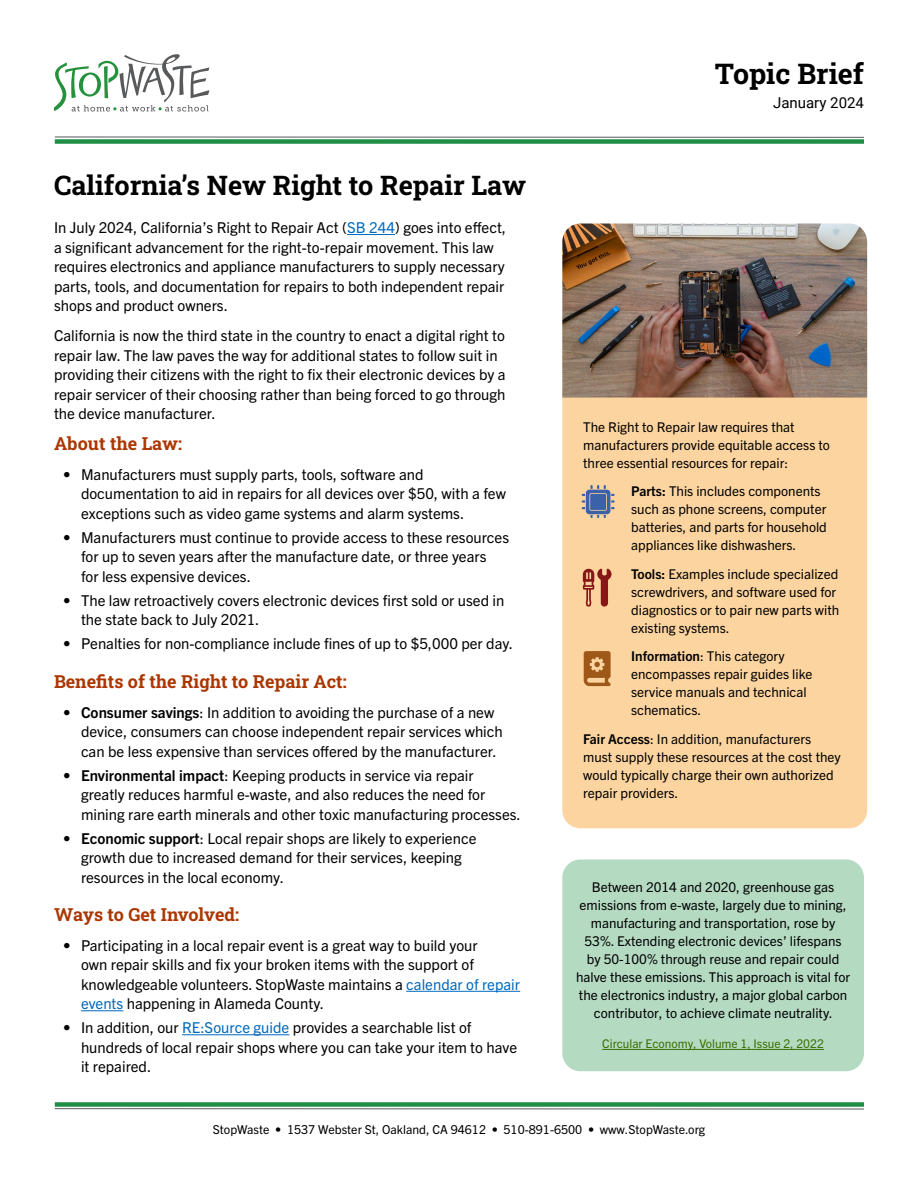
<style>
.page{position:relative;width:918px;height:1188px;background:#fff}
.page>*{position:absolute;margin:0;border:0;box-sizing:border-box;transform-origin:0 0}
.t1{font:700 28.5px "Roboto Slab";color:#000}
.t2{font:700 27px "Roboto Slab";color:#000}
.t3{font:700 18px "Roboto Slab";color:#ab3600}
.t4{font:15px/19.5px "Trade Gothic Next LT Pro";color:#000}
.t5{font:15px "Roboto";color:#000}
.t6{font:13.5px/18px "Trade Gothic Next LT Pro";color:#000}
.t7{font:12.3px "Trade Gothic Next LT Pro";color:#000}
.t8{font:12px "Trade Gothic Next LT Pro";color:#397000}
.s1{color:#0069bf}
.s2{font-weight:700}
</style>
<div class="page">
<div style="left:562px;top:302px;width:305px;height:526px;background:#fcd49f;border-radius:18px"></div>
<hr style="left:347px;top:234px;width:48px;height:1px;background:#0069bf">
<hr style="left:406px;top:991px;width:114px;height:1px;background:#0069bf">
<hr style="left:81px;top:1010px;width:42px;height:1px;background:#0069bf">
<hr style="left:182px;top:1034px;width:107px;height:1px;background:#0069bf">
<div style="left:55px;top:139px;width:809px;height:5px;background:#1f8f45"></div>
<hr style="left:55px;top:137px;width:809px;height:1px;background:#59595c">
<svg style="left:54px;top:54px;width:156px;height:58px"></svg>
<div style="left:55px;top:1102px;width:809px;height:5px;background:#1f8f45"></div>
<hr style="left:55px;top:1108px;width:809px;height:1px;background:#59595c">
<div style="left:562px;top:860px;width:302px;height:211px;background:#b5dac2;border-radius:18px"></div>
<hr style="left:602px;top:1049px;width:222px;height:1px;background:#397000">
<img style="left:562px;top:224px;width:305px;height:174px">
<svg style="left:582px;top:485px;width:33px;height:33px"></svg>
<svg style="left:583px;top:568px;width:29px;height:39px"></svg>
<svg style="left:584px;top:651px;width:27px;height:35px"></svg>
<h2 class="t2" style="left:54px;top:167px;width:474px">California’s New Right to Repair Law</h2>
<p class="t4" style="left:54px;top:217px;width:454px">In July 2024, California’s Right to Repair Act (<span class="s1">SB 244</span>) goes into effect, a significant advancement for the right-to-repair movement. This law requires electronics and appliance manufacturers to supply necessary parts, tools, and documentation for repairs to both independent repair shops and product owners.</p>
<p class="t4" style="left:54px;top:325px;width:453px">California is now the third state in the country to enact a digital right to repair law. The law paves the way for additional states to follow suit in providing their citizens with the right to fix their electronic devices by a repair servicer of their choosing rather than being forced to go through the device manufacturer.</p>
<p class="t3" style="left:54px;top:431px;width:130px">About the Law:</p>
<p class="t4" style="left:81px;top:464px;width:426px;text-indent:-18px">• Manufacturers must supply parts, tools, software and documentation to aid in repairs for all devices over $50, with a few exceptions such as video game systems and alarm systems.</p>
<p class="t4" style="left:81px;top:527px;width:430px;text-indent:-18px">• Manufacturers must continue to provide access to these resources for up to seven years after the manufacture date, or three years<br>for less expensive devices.</p>
<p class="t4" style="left:81px;top:590px;width:425px;text-indent:-18px">• The law retroactively covers electronic devices first sold or used in the state back to July 2021.</p>
<p class="t4" style="left:63px;top:633px;width:452px">• Penalties for non-compliance include fines of up to $5,000 per day.</p>
<p class="t3" style="left:54px;top:669px;width:294px">Benefits of the Right to Repair Act:</p>
<p class="t4" style="left:81px;top:701px;width:423px;text-indent:-18px">• <span class="s2">Consumer savings</span>: In addition to avoiding the purchase of a new device, consumers can choose independent repair services which can be less expensive than services offered by the manufacturer.</p>
<p class="t4" style="left:81px;top:764px;width:441px;text-indent:-18px">• <span class="s2">Environmental impact</span>: Keeping products in service via repair greatly reduces harmful e-waste, and also reduces the need for mining rare earth minerals and other toxic manufacturing processes.</p>
<p class="t4" style="left:81px;top:827px;width:397px;text-indent:-18px">• <span class="s2">Economic support</span>: Local repair shops are likely to experience growth due to increased demand for their services, keeping resources in the local economy.</p>
<p class="t3" style="left:54px;top:902px;width:187px">Ways to Get Involved:</p>
<p class="t4" style="left:81px;top:935px;width:441px;text-indent:-18px">• Participating in a local repair event is a great way to build your<br>own repair skills and fix your broken items with the support of knowledgeable volunteers. StopWaste maintains a <span class="s1">calendar of repair events</span> happening in Alameda County.</p>
<p class="t4" style="left:81px;top:1017px;width:438px;text-indent:-18px">• In addition, our <span class="s1">RE:Source guide</span> provides a searchable list of hundreds of local repair shops where you can take your item to have it repaired.</p>
<h1 class="t1" style="left:715px;top:54px;width:151px">Topic Brief</h1>
<p class="t5" style="left:773px;top:92px;width:92px">January 2024</p>
<p class="t6" style="left:583px;top:417px;width:248px">The Right to Repair law requires that manufacturers provide equitable access to three essential resources for repair:</p>
<p class="t6" style="left:631px;top:481px;width:197px"><span class="s2">Parts:</span> This includes components such as phone screens, computer batteries, and parts for household appliances like dishwashers.</p>
<p class="t6" style="left:631px;top:564px;width:210px"><span class="s2">Tools:</span> Examples include specialized screwdrivers, and software used for diagnostics or to pair new parts with existing systems.</p>
<p class="t6" style="left:631px;top:646px;width:183px"><span class="s2">Information</span>: This category encompasses repair guides like service manuals and technical schematics.</p>
<p class="t6" style="left:583px;top:729px;width:259px"><span class="s2">Fair Access</span>: In addition, manufacturers must supply these resources at the cost they would typically charge their own authorized repair providers.</p>
<p class="t6" style="left:576px;top:877px;width:275px;text-align:center">Between 2014 and 2020, greenhouse gas emissions from e-waste, largely due to mining, manufacturing and transportation, rose by 53%. Extending electronic devices’ lifespans by 50-100% through reuse and repair could halve these emissions. This approach is vital for the electronics industry, a major global carbon contributor, to achieve climate neutrality.</p>
<p class="t8" style="left:602px;top:1036px;width:223px">Circular Economy, Volume 1, Issue 2, 2022</p>
<p class="t7" style="left:213px;top:1121px;width:494px">StopWaste • 1537 Webster St, Oakland, CA 94612 • 510-891-6500 • www.StopWaste.org</p>
</div>
